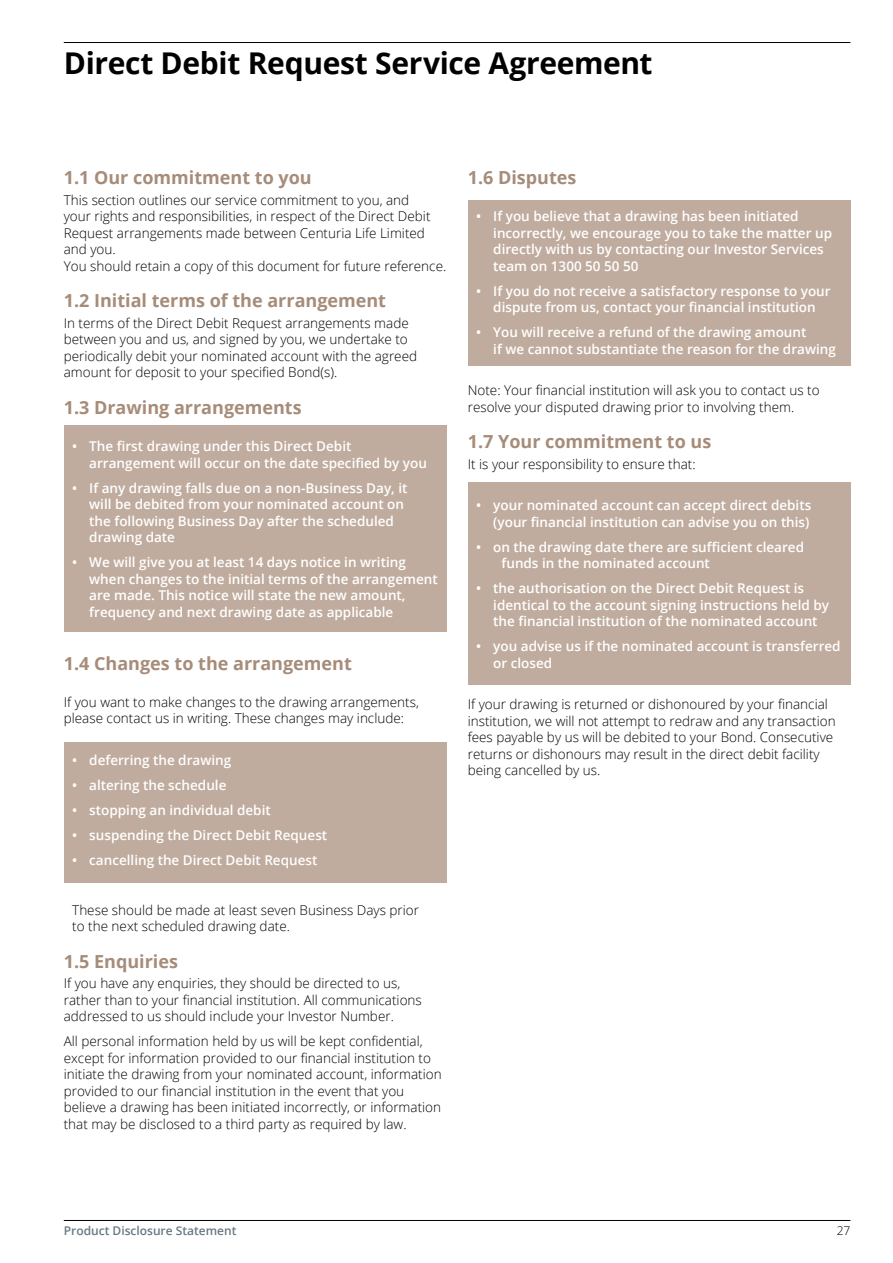
<style>
.page{position:relative;width:893px;height:1263px;background:#fff}
.page>*{position:absolute;margin:0;border:0;box-sizing:border-box;transform-origin:0 0}
.t1{font:700 30px "Open Sans";letter-spacing:-.01em;color:#000}
.t2{font:700 18px "Open Sans";color:#a68c79}
.t3{font:300 13.5px/16.5px "Open Sans";color:#000}
.t4{font:600 13.5px/16.5px "Open Sans";color:#fff}
.t5{font:600 12px "Open Sans";color:#677983}
.t6{font:300 12px "Open Sans";color:#000}
</style>
<div class="page">
<hr style="left:64px;top:1220px;width:786px;height:1px;background:#000">
<hr style="left:64px;top:42px;width:786px;height:1px;background:#000">
<div style="left:468px;top:483px;width:382px;height:202px;background:#c0ac9e"></div>
<div style="left:468px;top:200px;width:382px;height:166px;background:#c0ac9e"></div>
<div style="left:64px;top:742px;width:382px;height:140px;background:#c0ac9e"></div>
<div style="left:64px;top:425px;width:382px;height:206px;background:#c0ac9e"></div>
<h1 class="t1" style="left:64px;top:42px;width:590px">Direct Debit Request Service Agreement</h1>
<h2 class="t2" style="left:64px;top:165px;width:249px">1.1 Our commitment to you</h2>
<p class="t3" style="left:64px;top:191px;width:384px">This section outlines our service commitment to you, and<br>your rights and responsibilities, in respect of the Direct Debit Request arrangements made between Centuria Life Limited and you.<br>You should retain a copy of this document for future reference.</p>
<h2 class="t2" style="left:64px;top:288px;width:324px">1.2 Initial terms of the arrangement</h2>
<p class="t3" style="left:64px;top:314px;width:355px">In terms of the Direct Debit Request arrangements made between you and us, and signed by you, we undertake to periodically debit your nominated account with the agreed amount for deposit to your specified Bond(s).</p>
<h2 class="t2" style="left:64px;top:395px;width:239px">1.3 Drawing arrangements</h2>
<p class="t4" style="left:89px;top:438px;width:339px;text-indent:-17px">• The first drawing under this Direct Debit arrangement will occur on the date specified by you</p>
<p class="t4" style="left:89px;top:479px;width:320px;text-indent:-17px">• If any drawing falls due on a non-Business Day, it will be debited from your nominated account on the following Business Day after the scheduled drawing date</p>
<p class="t4" style="left:89px;top:554px;width:350px;text-indent:-17px">• We will give you at least 14 days notice in writing when changes to the initial terms of the arrangement are made. This notice will state the new amount, frequency and next drawing date as applicable</p>
<h2 class="t2" style="left:64px;top:650px;width:290px">1.4 Changes to the arrangement</h2>
<p class="t3" style="left:64px;top:693px;width:357px">If you want to make changes to the drawing arrangements, please contact us in writing. These changes may include:</p>
<p class="t4" style="left:72px;top:751px;width:160px">• deferring the drawing</p>
<p class="t4" style="left:72px;top:776px;width:156px">• altering the schedule</p>
<p class="t4" style="left:72px;top:801px;width:200px">• stopping an individual debit</p>
<p class="t4" style="left:72px;top:826px;width:256px">• suspending the Direct Debit Request</p>
<p class="t4" style="left:72px;top:851px;width:247px">• cancelling the Direct Debit Request</p>
<p class="t3" style="left:72px;top:901px;width:348px">These should be made at least seven Business Days prior to the next scheduled drawing date.</p>
<h2 class="t2" style="left:64px;top:948px;width:116px">1.5 Enquiries</h2>
<p class="t3" style="left:64px;top:975px;width:360px">If you have any enquiries, they should be directed to us, rather than to your financial institution. All communications addressed to us should include your Investor Number.</p>
<p class="t3" style="left:64px;top:1033px;width:379px">All personal information held by us will be kept confidential, except for information provided to our financial institution to initiate the drawing from your nominated account, information provided to our financial institution in the event that you believe a drawing has been initiated incorrectly, or information that may be disclosed to a third party as required by law.</p>
<h2 class="t2" style="left:468px;top:165px;width:110px">1.6 Disputes</h2>
<p class="t4" style="left:493px;top:208px;width:340px;text-indent:-17px">• If you believe that a drawing has been initiated incorrectly, we encourage you to take the matter up directly with us by contacting our Investor Services team on 1300 50 50 50</p>
<p class="t4" style="left:476px;top:282px;width:356px;text-align:center">• If you do not receive a satisfactory response to your dispute from us, contact your financial institution</p>
<p class="t4" style="left:493px;top:324px;width:344px;text-indent:-17px">• You will receive a refund of the drawing amount<br>if we cannot substantiate the reason for the drawing</p>
<p class="t3" style="left:468px;top:382px;width:353px">Note: Your financial institution will ask you to contact us to resolve your disputed drawing prior to involving them.</p>
<h2 class="t2" style="left:468px;top:429px;width:245px">1.7 Your commitment to us</h2>
<p class="t3" style="left:468px;top:455px;width:229px">It is your responsibility to ensure that:</p>
<p class="t4" style="left:476px;top:497px;width:336px;text-align:right">• your nominated account can accept direct debits (your financial institution can advise you on this)</p>
<p class="t4" style="left:501px;top:538px;width:304px;text-indent:-25px">• on the drawing date there are sufficient cleared funds in the nominated account</p>
<p class="t4" style="left:493px;top:580px;width:337px;text-indent:-17px">• the authorisation on the Direct Debit Request is identical to the account signing instructions held by the financial institution of the nominated account</p>
<p class="t4" style="left:493px;top:638px;width:349px;text-indent:-17px">• you advise us if the nominated account is transferred or closed</p>
<p class="t3" style="left:468px;top:696px;width:369px">If your drawing is returned or dishonoured by your financial institution, we will not attempt to redraw and any transaction fees payable by us will be debited to your Bond. Consecutive returns or dishonours may result in the direct debit facility being cancelled by us.</p>
<p class="t5" style="left:64px;top:1222px;width:174px">Product Disclosure Statement</p>
<p class="t6" style="left:837px;top:1222px;width:15px">27</p>
</div>
